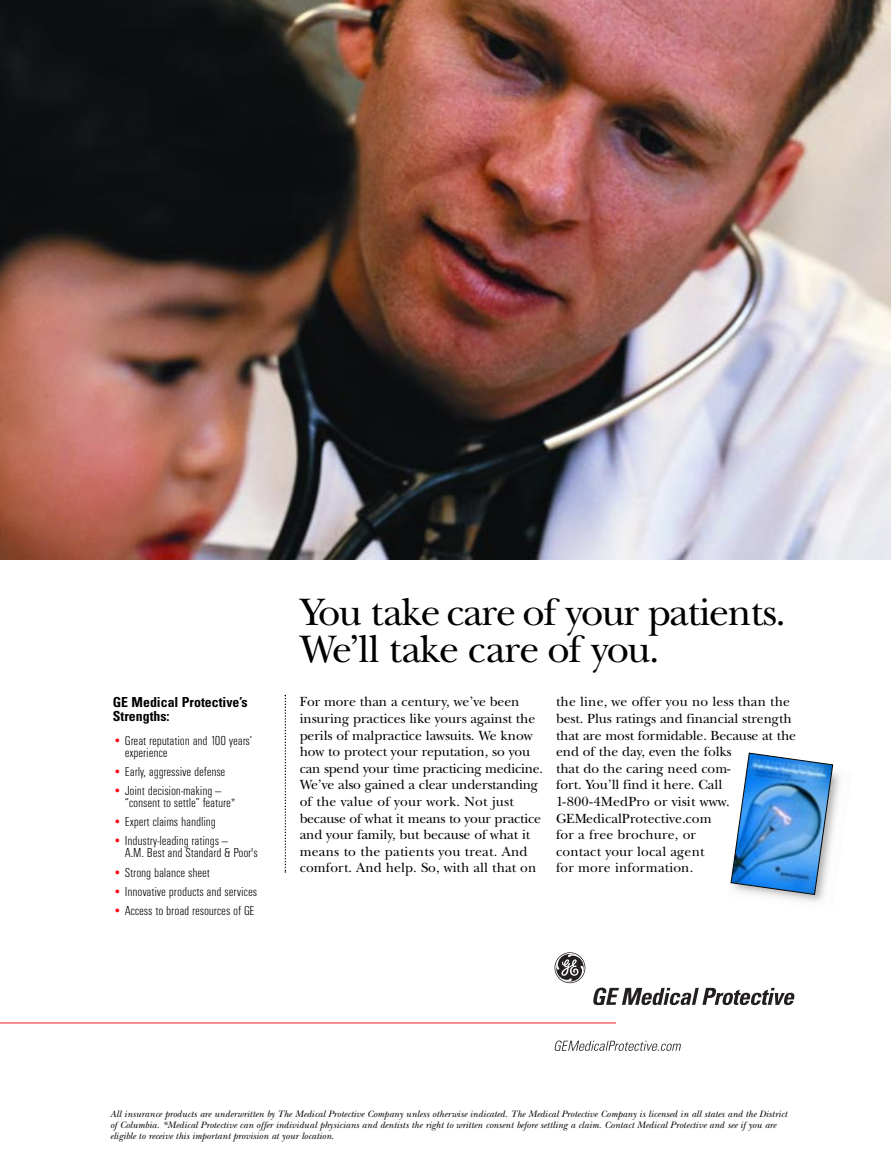
<style>
.page{position:relative;width:891px;height:1175px;background:#fff}
.page>*{position:absolute;margin:0;border:0;box-sizing:border-box;transform-origin:0 0}
.t1{font:39.9px/36.8px "New Baskerville";letter-spacing:-.03em;color:#000}
.t2{font:13.8px/16.6px "New Baskerville";letter-spacing:-.005em;color:#000}
.t3{font:700 condensed 13.8px/14.5px "Univers";color:#000}
.t4{font:13.5px/11.7px "Univers Light Cond DTC";letter-spacing:-.015em;color:#000}
.t5{font:italic 9.75px/11.1px "New Baskerville";letter-spacing:.005em;color:#000}
.s1{color:#ff000f}
</style>
<div class="page">
<img style="left:0;top:0;width:891px;height:559px">
<svg style="left:555px;top:952px;width:30px;height:31px"></svg>
<svg style="left:593px;top:987px;width:202px;height:18px"></svg>
<svg style="left:554px;top:1040px;width:127px;height:10px"></svg>
<hr style="left:0;top:1022px;width:616px;height:1px;background:#ed1c24">
<svg style="left:285px;top:695px;width:1px;height:177px"></svg>
<img style="left:730px;top:752px;width:110px;height:150px">
<p class="t3" style="left:113px;top:696px;width:136px">GE Medical Protective’s<br>Strengths:</p>
<p class="t4" style="left:125px;top:735px;width:129px;text-indent:-12px"><span class="s1">•</span> Great reputation and 100 years’ experience</p>
<p class="t4" style="left:113px;top:766px;width:114px"><span class="s1">•</span> Early, aggressive defense</p>
<p class="t4" style="left:125px;top:786px;width:112px;text-indent:-12px"><span class="s1">•</span> Joint decision-making — “consent to settle” feature*</p>
<p class="t4" style="left:113px;top:817px;width:105px"><span class="s1">•</span> Expert claims handling</p>
<p class="t4" style="left:125px;top:836px;width:134px;text-indent:-12px"><span class="s1">•</span> Industry-leading ratings —<br>A.M. Best and Standard &amp; Poor's</p>
<p class="t4" style="left:113px;top:867px;width:99px"><span class="s1">•</span> Strong balance sheet</p>
<p class="t4" style="left:113px;top:886px;width:146px"><span class="s1">•</span> Innovative products and services</p>
<p class="t4" style="left:113px;top:906px;width:143px"><span class="s1">•</span> Access to broad resources of GE</p>
<h1 class="t1" style="left:300px;top:598px;width:487px">You take care of your patients.<br>We’ll take care of you.</h1>
<p class="t2" style="left:300px;top:695px;width:245px">For more than a century, we’ve been insuring practices like yours against the perils of malpractice lawsuits. We know how to protect your reputation, so you can spend your time practicing medicine.<br>We’ve also gained a clear understanding of the value of your work. Not just because of what it means to your practice and your family, but because of what it means to the patients you treat. And comfort. And help. So, with all that on</p>
<p class="t2" style="left:556px;top:695px;width:242px">the line, we offer you no less than the best. Plus ratings and financial strength that are most formidable. Because at the end of the day, even the folks<br>that do the caring need com-<br>fort. You’ll find it here. Call<br>1-800-4MedPro or visit www.<br>GEMedicalProtective.com<br>for a free brochure, or<br>contact your local agent<br>for more information.</p>
<p class="t5" style="left:110px;top:1109px;width:678px">All insurance products are underwritten by The Medical Protective Company unless otherwise indicated. The Medical Protective Company is licensed in all states and the District of Columbia. *Medical Protective can offer individual physicians and dentists the right to written consent before settling a claim. Contact Medical Protective and see if you are eligible to receive this important provision at your location.</p>
</div>
